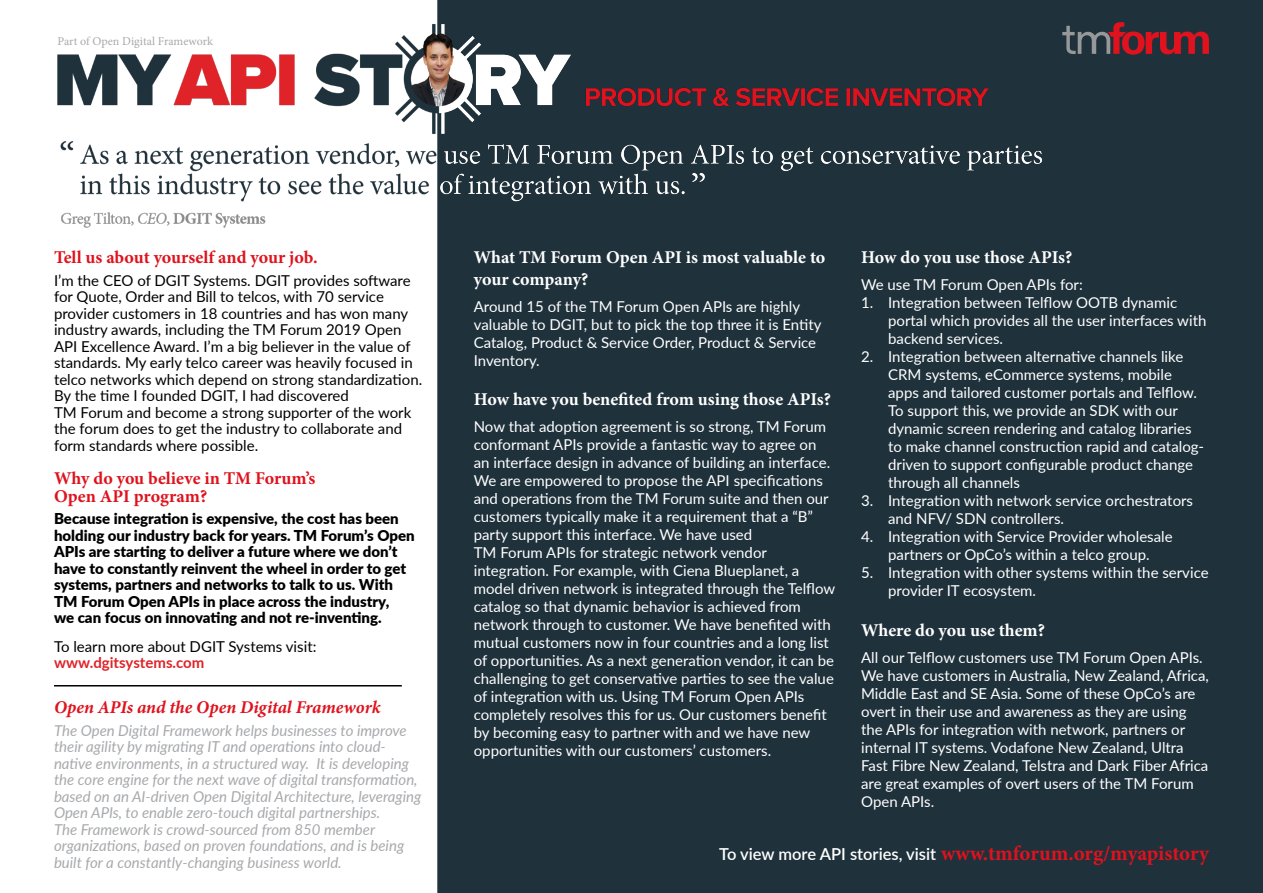
<style>
.page{position:relative;width:1263px;height:893px;background:#fff}
.page>*{position:absolute;margin:0;border:0;box-sizing:border-box;transform-origin:0 0}
.t1{font:700 18px/21.6px "Minion Pro";letter-spacing:-.005em;color:#fff}
.t2{font:700 18px/18px "Minion Pro";letter-spacing:-.005em;color:#df121d}
.t3{font:italic 700 18px "Minion Pro";letter-spacing:-.005em;color:#df121d}
.t4{font:600 16.5px "Lato";color:#fff}
.t5{font:15px/18px "Lato";color:#fff}
.t6{font:15px/16.5px "Lato";color:#000}
.t7{font:italic 15px/16.5px "Lato";color:#a7a9ac}
.t8{font:900 15px/16.5px "Lato";color:#000}
.t9{font:700 15px "Lato";color:#df2328}
.t10{font:12px "Minion Pro";color:#a7a9ac}
.s1{font-family:"Minion Pro";font-weight:700;font-size:21px;color:#df121d}
</style>
<div class="page">
<div style="left:437px;top:0;width:826px;height:893px;background:#1f313b"></div>
<img style="left:57px;top:0;width:1128px;height:301px">
<svg style="left:1062px;top:22px;width:147px;height:33px;background:#61313b"></svg>
<hr style="left:54px;top:685px;width:348px;height:1px;background:#000">
<p class="t10" style="left:58px;top:37px;width:157px">Part of Open Digital Framework</p>
<p class="t2" style="left:54px;top:250px;width:265px">Tell us about yourself and your job.</p>
<p class="t6" style="left:54px;top:271px;width:370px">I’m the CEO of DGIT Systems. DGIT provides software for Quote, Order and Bill to telcos, with 70 service provider customers in 18 countries and has won many industry awards, including the TM Forum 2019 Open API Excellence Award. I’m a big believer in the value of standards. My early telco career was heavily focused in telco networks which depend on strong standardization.<br>By the time I founded DGIT, I had discovered<br>TM Forum and become a strong supporter of the work the forum does to get the industry to collaborate and form standards where possible.</p>
<p class="t2" style="left:54px;top:470px;width:263px">Why do you believe in TM Forum’s<br>Open API program?</p>
<p class="t8" style="left:54px;top:510px;width:362px">Because integration is expensive, the cost has been holding our industry back for years. TM Forum’s Open APIs are starting to deliver a future where we don’t have to constantly reinvent the wheel in order to get systems, partners and networks to talk to us. With TM Forum Open APIs in place across the industry,<br>we can focus on innovating and not re-inventing.</p>
<p class="t6" style="left:54px;top:637px;width:264px">To learn more about DGIT Systems visit:</p>
<p class="t9" style="left:54px;top:657px;width:152px">www.dgitsystems.com</p>
<p class="t3" style="left:54px;top:700px;width:328px">Open APIs and the Open Digital Framework</p>
<p class="t7" style="left:54px;top:723px;width:369px">The Open Digital Framework helps businesses to improve their agility by migrating IT and operations into cloud&shy;native environments, in a structured way. It is developing the core engine for the next wave of digital transformation, based on an AI-driven Open Digital Architecture, leveraging Open APIs, to enable zero-touch digital partnerships.<br>The Framework is crowd-sourced from 850 member organizations, based on proven foundations, and is being built for a constantly-changing business world.</p>
<p class="t1" style="left:474px;top:248px;width:353px">What TM Forum Open API is most valuable to your company?</p>
<p class="t5" style="left:474px;top:297px;width:349px">Around 15 of the TM Forum Open APIs are highly valuable to DGIT, but to pick the top three it is Entity Catalog, Product &amp; Service Order, Product &amp; Service Inventory.</p>
<p class="t1" style="left:474px;top:390px;width:359px">How have you benefited from using those APIs?</p>
<p class="t5" style="left:474px;top:417px;width:363px">Now that adoption agreement is so strong, TM Forum conformant APIs provide a fantastic way to agree on an interface design in advance of building an interface.<br>We are empowered to propose the API specifications and operations from the TM Forum suite and then our customers typically make it a requirement that a “B” party support this interface. We have used<br>TM Forum APIs for strategic network vendor integration. For example, with Ciena Blueplanet, a model driven network is integrated through the Telflow catalog so that dynamic behavior is achieved from network through to customer. We have benefited with mutual customers now in four countries and a long list of opportunities. As a next generation vendor, it can be challenging to get conservative parties to see the value of integration with us. Using TM Forum Open APIs completely resolves this for us. Our customers benefit by becoming easy to partner with and we have new opportunities with our customers’ customers.</p>
<p class="t1" style="left:861px;top:248px;width:213px">How do you use those APIs?</p>
<p class="t5" style="left:861px;top:275px;width:223px">We use TM Forum Open APIs for:</p>
<p class="t5" style="left:888px;top:293px;width:320px;text-indent:-27px">1. Integration between Telflow OOTB dynamic portal which provides all the user interfaces with backend services.</p>
<p class="t5" style="left:888px;top:347px;width:318px;text-indent:-27px">2. Integration between alternative channels like CRM systems, eCommerce systems, mobile apps and tailored customer portals and Telflow.<br>To support this, we provide an SDK with our dynamic screen rendering and catalog libraries to make channel construction rapid and catalog&shy;driven to support configurable product change through all channels</p>
<p class="t5" style="left:888px;top:492px;width:306px;text-indent:-27px">3. Integration with network service orchestrators and NFV/ SDN controllers.</p>
<p class="t5" style="left:861px;top:528px;width:313px;text-align:center">4. Integration with Service Provider wholesale partners or OpCo’s within a telco group.</p>
<p class="t5" style="left:888px;top:563px;width:322px;text-indent:-27px">5. Integration with other systems within the service provider IT ecosystem.</p>
<p class="t1" style="left:861px;top:621px;width:185px">Where do you use them?</p>
<p class="t5" style="left:861px;top:648px;width:349px">All our Telflow customers use TM Forum Open APIs.<br>We have customers in Australia, New Zealand, Africa, Middle East and SE Asia. Some of these OpCo’s are overt in their use and awareness as they are using the APIs for integration with network, partners or internal IT systems. Vodafone New Zealand, Ultra Fast Fibre New Zealand, Telstra and Dark Fiber Africa are great examples of overt users of the TM Forum Open APIs.</p>
<p class="t4" style="left:719px;top:848px;width:491px">To view more API stories, visit <span class="s1">www.tmforum.org/myapistory</span></p>
</div>
